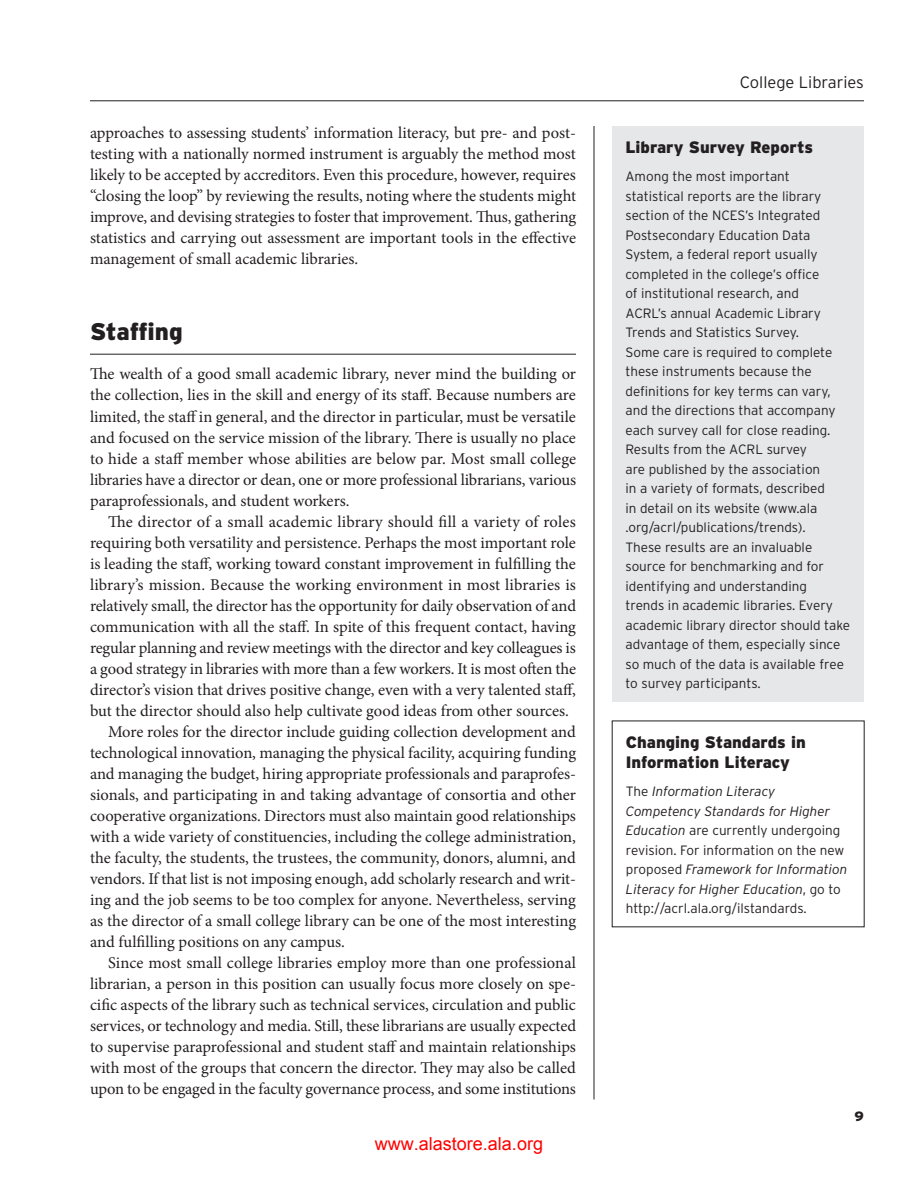
<style>
.page{position:relative;width:918px;height:1188px;background:#fff}
.page>*{position:absolute;margin:0;border:0;box-sizing:border-box;transform-origin:0 0}
.t1{font:900 24px "Interstate";letter-spacing:-.015em;color:#231f20}
.t2{font:18px "Arial";color:#f00}
.t3{font:16.5px/21px "Minion Pro";letter-spacing:-.005em;color:#231f20;text-align:justify}
.t4{font:900 16.5px/19.8px "Interstate";color:#231f20}
.t5{font:300 16.5px "Interstate";color:#231f20}
.t6{font:300 13.5px/19.5px "Interstate";color:#231f20}
.t7{font:italic 300 13.5px/19.5px "Interstate";color:#231f20}
.t8{font:900 13.5px "Interstate";color:#231f20}
.s1{font-style:normal}
</style>
<div class="page">
<hr style="left:594px;top:126px;width:1px;height:974px;background:#231f20">
<hr style="left:90px;top:101px;width:774px;height:1px;background:#231f20">
<hr style="left:90px;top:354px;width:486px;height:1px;background:#231f20">
<div style="left:612px;top:126px;width:252px;height:576px;background:#e6e7e9"></div>
<p class="t3" style="left:90px;top:122px;width:488px">approaches to assessing students’ information literacy, but pre- and post&shy;testing with a nationally normed instrument is arguably the method most likely to be accepted by accreditors. Even this procedure, however, requires “closing the loop” by reviewing the results, noting where the students might improve, and devising strategies to foster that improvement. Thus, gathering statistics and carrying out assessment are important tools in the effective management of small academic libraries.</p>
<h1 class="t1" style="left:90px;top:318px;width:94px">Staffing</h1>
<p class="t3" style="left:90px;top:364px;width:488px">The wealth of a good small academic library, never mind the building or the collection, lies in the skill and energy of its staff. Because numbers are limited, the staff in general, and the director in particular, must be versatile and focused on the service mission of the library. There is usually no place to hide a staff member whose abilities are below par. Most small college libraries have a director or dean, one or more professional librarians, various paraprofessionals, and student workers.</p>
<p class="t3" style="left:108px;top:511px;width:469px">The director of a small academic library should fill a variety of roles</p>
<p class="t3" style="left:90px;top:532px;width:487px">requiring both versatility and persistence. Perhaps the most important role</p>
<p class="t3" style="left:90px;top:553px;width:487px">is leading the staff, working toward constant improvement in fulfilling the</p>
<p class="t3" style="left:90px;top:574px;width:487px">library’s mission. Because the working environment in most libraries is</p>
<p class="t3" style="left:90px;top:595px;width:488px">relatively small, the director has the opportunity for daily observation of and</p>
<p class="t3" style="left:90px;top:616px;width:488px">communication with all the staff. In spite of this frequent contact, having</p>
<p class="t3" style="left:90px;top:637px;width:487px">regular planning and review meetings with the director and key colleagues is</p>
<p class="t3" style="left:90px;top:658px;width:488px">a good strategy in libraries with more than a few workers. It is most often the</p>
<p class="t3" style="left:90px;top:679px;width:487px">director’s vision that drives positive change, even with a very talented staff,</p>
<p class="t3" style="left:90px;top:700px;width:481px">but the director should also help cultivate good ideas from other sources.</p>
<p class="t3" style="left:108px;top:721px;width:469px">More roles for the director include guiding collection development and</p>
<p class="t3" style="left:90px;top:742px;width:488px">technological innovation, managing the physical facility, acquiring funding</p>
<p class="t3" style="left:90px;top:763px;width:487px">and managing the budget, hiring appropriate professionals and paraprofes-</p>
<p class="t3" style="left:90px;top:784px;width:487px">sionals, and participating in and taking advantage of consortia and other</p>
<p class="t3" style="left:90px;top:805px;width:488px">cooperative organizations. Directors must also maintain good relationships</p>
<p class="t3" style="left:90px;top:826px;width:488px">with a wide variety of constituencies, including the college administration,</p>
<p class="t3" style="left:90px;top:847px;width:487px">the faculty, the students, the trustees, the community, donors, alumni, and</p>
<p class="t3" style="left:90px;top:868px;width:488px">vendors. If that list is not imposing enough, add scholarly research and writ-</p>
<p class="t3" style="left:90px;top:889px;width:487px">ing and the job seems to be too complex for anyone. Nevertheless, serving</p>
<p class="t3" style="left:90px;top:910px;width:488px">as the director of a small college library can be one of the most interesting</p>
<p class="t3" style="left:90px;top:931px;width:256px">and fulfilling positions on any campus.</p>
<p class="t3" style="left:108px;top:952px;width:469px">Since most small college libraries employ more than one professional</p>
<p class="t3" style="left:90px;top:973px;width:488px">librarian, a person in this position can usually focus more closely on spe-</p>
<p class="t3" style="left:90px;top:994px;width:487px">cific aspects of the library such as technical services, circulation and public</p>
<p class="t3" style="left:90px;top:1015px;width:488px">services, or technology and media. Still, these librarians are usually expected</p>
<p class="t3" style="left:90px;top:1036px;width:488px">to supervise paraprofessional and student staff and maintain relationships</p>
<p class="t3" style="left:90px;top:1057px;width:487px">with most of the groups that concern the director. They may also be called</p>
<p class="t3" style="left:90px;top:1078px;width:488px">upon to be engaged in the faculty governance process, and some institutions</p>
<p class="t2" style="left:375px;top:1132px;width:170px">www.alastore.ala.org</p>
<p class="t5" style="left:740px;top:72px;width:126px">College Libraries</p>
<p class="t4" style="left:626px;top:137px;width:189px">Library Survey Reports</p>
<p class="t6" style="left:626px;top:167px;width:226px">Among the most important statistical reports are the library section of the NCES’s Integrated<br>Postsecondary Education Data<br>System, a federal report usually completed in the college’s office<br>of institutional research, and<br>ACRL’s annual Academic Library<br>Trends and Statistics Survey.<br>Some care is required to complete these instruments because the definitions for key terms can vary, and the directions that accompany each survey call for close reading.<br>Results from the ACRL survey<br>are published by the association<br>in a variety of formats, described<br>in detail on its website (www.ala .org/acrl/publications/trends).<br>These results are an invaluable source for benchmarking and for identifying and understanding<br>trends in academic libraries. Every academic library director should take advantage of them, especially since so much of the data is available free to survey participants.</p>
<p class="t4" style="left:626px;top:732px;width:182px">Changing Standards in<br>Information Literacy</p>
<p class="t7" style="left:626px;top:782px;width:223px"><span class="s1">The</span> Information Literacy Competency Standards for Higher Education <span class="s1">are currently undergoing revision. For information on the new proposed</span> Framework for Information Literacy for Higher Education<span class="s1">, go to http://acrl.ala.org/ilstandards.</span></p>
<p class="t8" style="left:855px;top:1109px;width:11px">9</p>
</div>
